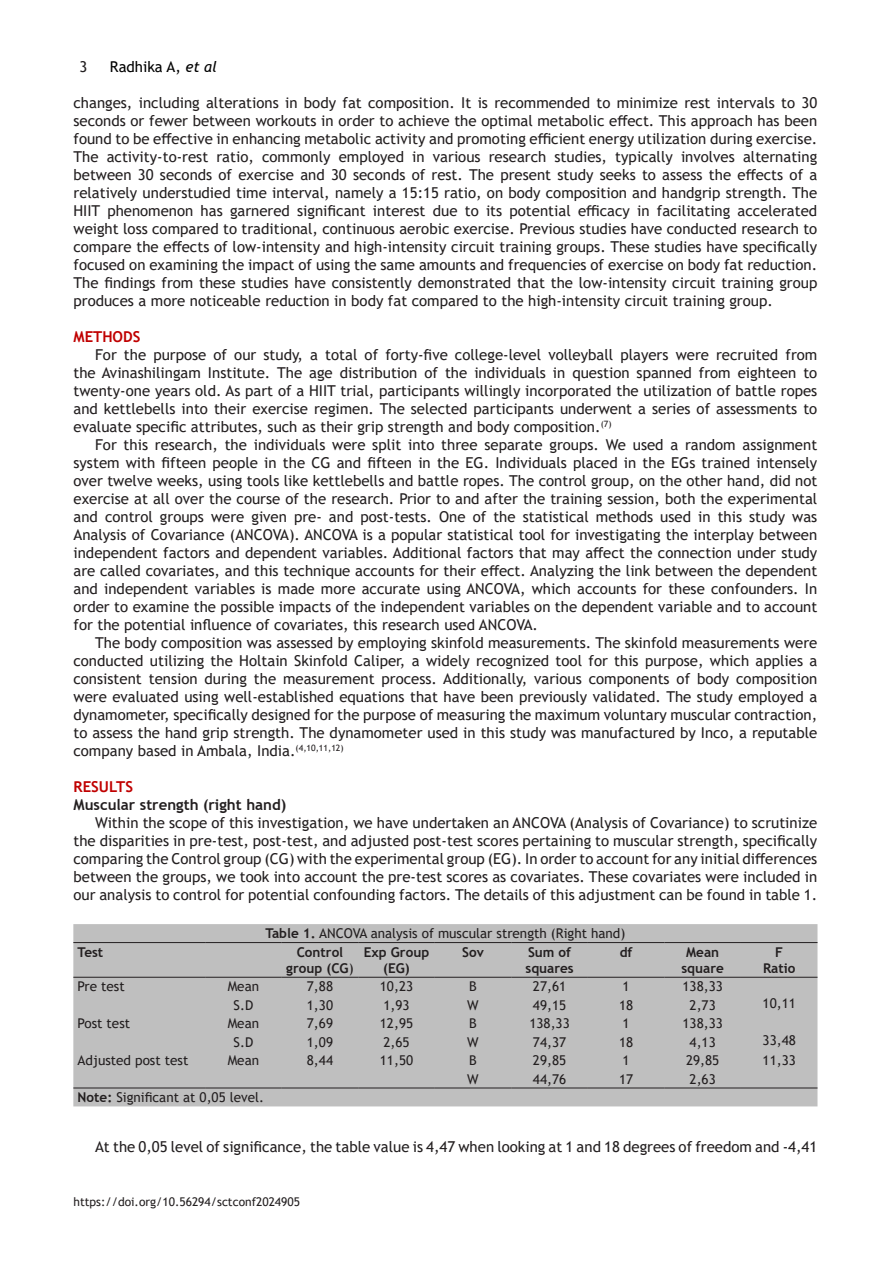
<style>
.page{position:relative;width:893px;height:1263px;background:#fff}
.page>*{position:absolute;margin:0;border:0;box-sizing:border-box;transform-origin:0 0}
.t1{font:15px/18px "Trebuchet MS";color:#231f20;text-align:justify}
.t2{font:700 15px "Trebuchet MS";color:#231f20}
.t3{font:700 15px "Trebuchet MS";color:#c00000}
.t4{font:15px "Trebuchet MS";color:#000}
.t5{font:13.5px "Trebuchet MS";color:#231f20}
.t6{font:700 13.5px/16.2px "Trebuchet MS";color:#231f20;text-align:center}
.t7{font:12px "Trebuchet MS";color:#231f20}
.s1{font-style:italic}
.s2{font-weight:700}
.s3{font-weight:400}
</style>
<div class="page">
<div style="left:73px;top:924px;width:744px;height:182px;background:#bfbfbf"></div>
<hr style="left:73px;top:942px;width:132px;height:1px;background:#231f20">
<hr style="left:205px;top:942px;width:77px;height:1px;background:#231f20">
<hr style="left:282px;top:942px;width:76px;height:1px;background:#231f20">
<hr style="left:358px;top:942px;width:77px;height:1px;background:#231f20">
<hr style="left:435px;top:942px;width:76px;height:1px;background:#231f20">
<hr style="left:511px;top:942px;width:77px;height:1px;background:#231f20">
<hr style="left:588px;top:942px;width:76px;height:1px;background:#231f20">
<hr style="left:664px;top:942px;width:77px;height:1px;background:#231f20">
<hr style="left:741px;top:942px;width:76px;height:1px;background:#231f20">
<hr style="left:73px;top:977px;width:132px;height:1px;background:#231f20">
<hr style="left:205px;top:977px;width:77px;height:1px;background:#231f20">
<hr style="left:282px;top:977px;width:76px;height:1px;background:#231f20">
<hr style="left:358px;top:977px;width:77px;height:1px;background:#231f20">
<hr style="left:435px;top:977px;width:76px;height:1px;background:#231f20">
<hr style="left:511px;top:977px;width:77px;height:1px;background:#231f20">
<hr style="left:588px;top:977px;width:76px;height:1px;background:#231f20">
<hr style="left:664px;top:977px;width:77px;height:1px;background:#231f20">
<hr style="left:741px;top:977px;width:76px;height:1px;background:#231f20">
<hr style="left:205px;top:1087px;width:77px;height:1px;background:#231f20">
<hr style="left:282px;top:1087px;width:76px;height:1px;background:#231f20">
<hr style="left:358px;top:1087px;width:77px;height:1px;background:#231f20">
<hr style="left:435px;top:1087px;width:76px;height:1px;background:#231f20">
<hr style="left:511px;top:1087px;width:77px;height:1px;background:#231f20">
<hr style="left:588px;top:1087px;width:76px;height:1px;background:#231f20">
<hr style="left:664px;top:1087px;width:77px;height:1px;background:#231f20">
<hr style="left:741px;top:1087px;width:76px;height:1px;background:#231f20">
<hr style="left:73px;top:1087px;width:132px;height:1px;background:#231f20">
<p class="t1" style="left:80px;top:58px;width:9px">3</p>
<p class="t4" style="left:110px;top:57px;width:108px">Radhika A, <span class="s1">et al</span></p>
<p class="t1" style="left:74px;top:94px;width:745px">changes, including alterations in body fat composition. It is recommended to minimize rest intervals to 30 seconds or fewer between workouts in order to achieve the optimal metabolic effect. This approach has been found to be effective in enhancing metabolic activity and promoting efficient energy utilization during exercise.<br>The activity-to-rest ratio, commonly employed in various research studies, typically involves alternating between 30 seconds of exercise and 30 seconds of rest. The present study seeks to assess the effects of a relatively understudied time interval, namely a 15:15 ratio, on body composition and handgrip strength. The HIIT phenomenon has garnered significant interest due to its potential efficacy in facilitating accelerated weight loss compared to traditional, continuous aerobic exercise. Previous studies have conducted research to compare the effects of low-intensity and high-intensity circuit training groups. These studies have specifically focused on examining the impact of using the same amounts and frequencies of exercise on body fat reduction.<br>The findings from these studies have consistently demonstrated that the low-intensity circuit training group produces a more noticeable reduction in body fat compared to the high-intensity circuit training group.</p>
<p class="t3" style="left:74px;top:327px;width:69px">METHODS</p>
<p class="t1" style="left:74px;top:346px;width:745px;text-indent:22px">For the purpose of our study, a total of forty-five college-level volleyball players were recruited from the Avinashilingam Institute. The age distribution of the individuals in question spanned from eighteen to twenty-one years old. As part of a HIIT trial, participants willingly incorporated the utilization of battle ropes and kettlebells into their exercise regimen. The selected participants underwent a series of assessments to evaluate specific attributes, such as their grip strength and body composition.<sup>(7)</sup></p>
<p class="t1" style="left:74px;top:436px;width:745px;text-indent:22px">For this research, the individuals were split into three separate groups. We used a random assignment system with fifteen people in the CG and fifteen in the EG. Individuals placed in the EGs trained intensely over twelve weeks, using tools like kettlebells and battle ropes. The control group, on the other hand, did not exercise at all over the course of the research. Prior to and after the training session, both the experimental and control groups were given pre- and post-tests. One of the statistical methods used in this study was Analysis of Covariance (ANCOVA). ANCOVA is a popular statistical tool for investigating the interplay between independent factors and dependent variables. Additional factors that may affect the connection under study are called covariates, and this technique accounts for their effect. Analyzing the link between the dependent and independent variables is made more accurate using ANCOVA, which accounts for these confounders. In order to examine the possible impacts of the independent variables on the dependent variable and to account for the potential influence of covariates, this research used ANCOVA.</p>
<p class="t1" style="left:74px;top:634px;width:745px;text-indent:22px">The body composition was assessed by employing skinfold measurements. The skinfold measurements were conducted utilizing the Holtain Skinfold Caliper, a widely recognized tool for this purpose, which applies a consistent tension during the measurement process. Additionally, various components of body composition were evaluated using well-established equations that have been previously validated. The study employed a dynamometer, specifically designed for the purpose of measuring the maximum voluntary muscular contraction, to assess the hand grip strength. The dynamometer used in this study was manufactured by Inco, a reputable company based in Ambala, India.<sup>(4,10,11,12)</sup></p>
<p class="t3" style="left:74px;top:777px;width:61px">RESULTS</p>
<p class="t2" style="left:74px;top:795px;width:214px">Muscular strength (right hand)</p>
<p class="t1" style="left:74px;top:814px;width:745px;text-indent:22px">Within the scope of this investigation, we have undertaken an ANCOVA (Analysis of Covariance) to scrutinize the disparities in pre-test, post-test, and adjusted post-test scores pertaining to muscular strength, specifically comparing the Control group (CG) with the experimental group (EG). In order to account for any initial differences between the groups, we took into account the pre-test scores as covariates. These covariates were included in our analysis to control for potential confounding factors. The details of this adjustment can be found in table 1.</p>
<p class="t5" style="left:265px;top:925px;width:362px"><span class="s2">Table 1.</span> ANCOVA analysis of muscular strength (Right hand)</p>
<p class="t6" style="left:78px;top:944px;width:27px">Test</p>
<p class="t6" style="left:286px;top:944px;width:69px">Control group (CG<span class="s3">)</span></p>
<p class="t6" style="left:364px;top:944px;width:67px">Exp Group (EG)</p>
<p class="t6" style="left:462px;top:944px;width:23px">Sov</p>
<p class="t6" style="left:525px;top:944px;width:50px;text-align:left">Sum of squares</p>
<p class="t6" style="left:620px;top:944px;width:14px">df</p>
<p class="t6" style="left:681px;top:944px;width:44px">Mean square</p>
<p class="t6" style="left:775px;top:944px;width:9px">F</p>
<p class="t6" style="left:763px;top:960px;width:34px">Ratio</p>
<p class="t5" style="left:78px;top:978px;width:49px">Pre test</p>
<p class="t5" style="left:228px;top:978px;width:33px">Mean</p>
<p class="t5" style="left:307px;top:978px;width:28px">7,88</p>
<p class="t5" style="left:380px;top:978px;width:35px">10,23</p>
<p class="t5" style="left:469px;top:978px;width:9px">B</p>
<p class="t5" style="left:533px;top:978px;width:35px">27,61</p>
<p class="t5" style="left:623px;top:978px;width:9px">1</p>
<p class="t5" style="left:682px;top:978px;width:42px">138,33</p>
<p class="t5" style="left:234px;top:996px;width:21px">S.D</p>
<p class="t5" style="left:307px;top:996px;width:28px">1,30</p>
<p class="t5" style="left:383px;top:996px;width:28px">1,93</p>
<p class="t5" style="left:467px;top:996px;width:13px">W</p>
<p class="t5" style="left:533px;top:996px;width:35px">49,15</p>
<p class="t5" style="left:619px;top:996px;width:16px">18</p>
<p class="t5" style="left:690px;top:996px;width:28px">2,73</p>
<p class="t5" style="left:763px;top:994px;width:35px">10,11</p>
<p class="t5" style="left:78px;top:1015px;width:54px">Post test</p>
<p class="t5" style="left:228px;top:1015px;width:33px">Mean</p>
<p class="t5" style="left:307px;top:1015px;width:28px">7,69</p>
<p class="t5" style="left:380px;top:1015px;width:35px">12,95</p>
<p class="t5" style="left:469px;top:1015px;width:9px">B</p>
<p class="t5" style="left:529px;top:1015px;width:42px">138,33</p>
<p class="t5" style="left:623px;top:1015px;width:9px">1</p>
<p class="t5" style="left:682px;top:1015px;width:42px">138,33</p>
<p class="t5" style="left:234px;top:1033px;width:21px">S.D</p>
<p class="t5" style="left:307px;top:1033px;width:28px">1,09</p>
<p class="t5" style="left:383px;top:1033px;width:28px">2,65</p>
<p class="t5" style="left:467px;top:1033px;width:13px">W</p>
<p class="t5" style="left:533px;top:1033px;width:35px">74,37</p>
<p class="t5" style="left:619px;top:1033px;width:16px">18</p>
<p class="t5" style="left:690px;top:1033px;width:28px">4,13</p>
<p class="t5" style="left:763px;top:1031px;width:35px">33,48</p>
<p class="t5" style="left:78px;top:1052px;width:112px">Adjusted post test</p>
<p class="t5" style="left:228px;top:1052px;width:33px">Mean</p>
<p class="t5" style="left:307px;top:1052px;width:28px">8,44</p>
<p class="t5" style="left:380px;top:1052px;width:35px">11,50</p>
<p class="t5" style="left:469px;top:1052px;width:9px">B</p>
<p class="t5" style="left:533px;top:1052px;width:35px">29,85</p>
<p class="t5" style="left:623px;top:1052px;width:9px">1</p>
<p class="t5" style="left:686px;top:1052px;width:35px">29,85</p>
<p class="t5" style="left:763px;top:1052px;width:35px">11,33</p>
<p class="t5" style="left:467px;top:1070px;width:13px">W</p>
<p class="t5" style="left:533px;top:1070px;width:35px">44,76</p>
<p class="t5" style="left:619px;top:1070px;width:16px">17</p>
<p class="t5" style="left:690px;top:1070px;width:28px">2,63</p>
<p class="t5" style="left:78px;top:1089px;width:188px"><span class="s2">Note:</span> Significant at 0,05 level.</p>
<p class="t1" style="left:95px;top:1138px;width:724px">At the 0,05 level of significance, the table value is 4,47 when looking at 1 and 18 degrees of freedom and -4,41</p>
<p class="t7" style="left:74px;top:1194px;width:228px">https://doi.org/10.56294/sctconf2024905</p>
</div>
